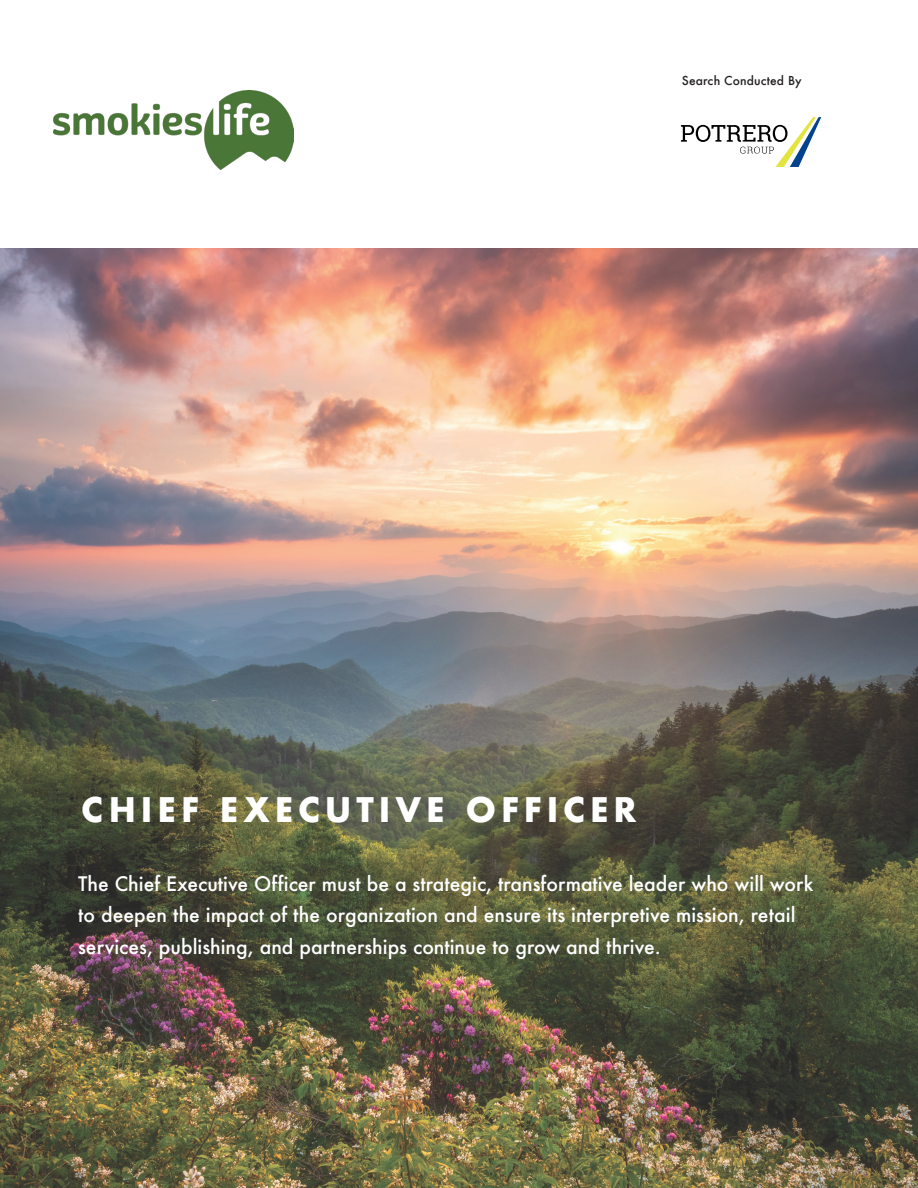
<style>
.page{position:relative;width:918px;height:1188px;background:#fff}
.page>*{position:absolute;margin:0;border:0;box-sizing:border-box;transform-origin:0 0}
.t1{font:700 33px "Futura";letter-spacing:.15em;color:#fff}
.Subheading{font:500 19.5px/31.5px "Futura";color:#fff}
.t2{font:500 12px "Futura";letter-spacing:.01em;color:#231f20}
</style>
<div class="page">
<img style="left:0;top:248px;width:918px;height:940px">
<svg style="left:681px;top:117px;width:140px;height:50px"></svg>
<img style="left:54px;top:91px;width:239px;height:79px">
<p class="t2" style="left:682px;top:72px;width:121px">Search Conducted By</p>
<h1 class="t1" style="left:81px;top:786px;width:557px">CHIEF EXECUTIVE OFFICER</h1>
<p class="Subheading" style="left:78px;top:868px;width:737px">The Chief Executive Officer must be a strategic, transformative leader who will work to deepen the impact of the organization and ensure its interpretive mission, retail services, publishing, and partnerships continue to grow and thrive.</p>
</div>
